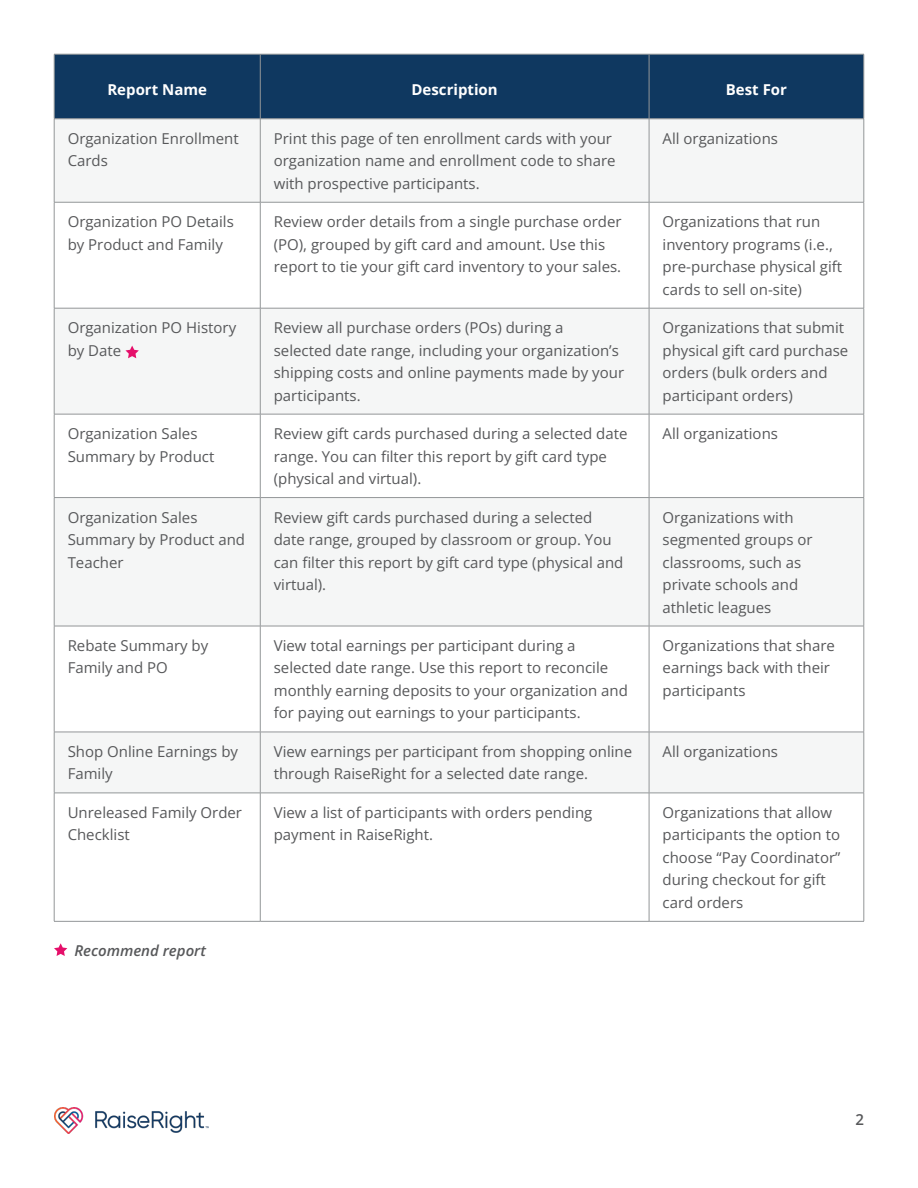
<style>
.page{position:relative;width:918px;height:1188px;background:#fff}
.page>*{position:absolute;margin:0;border:0;box-sizing:border-box;transform-origin:0 0}
.t1{font:15px/22.5px "Open Sans";color:#57585a}
.t2{font:700 15px "Open Sans";color:#fff}
.t3{font:italic 600 15px "Open Sans";color:#57585a}
.t4{font:600 15px "Open Sans";color:#57585a}
</style>
<div class="page">
<div style="left:55px;top:55px;width:809px;height:64px;background:#0f3860"></div>
<svg style="left:55px;top:120px;width:809px;height:673px;fill:#f5f6f6"></svg>
<hr style="left:54px;top:54px;width:206px;height:1px;background:#939698">
<hr style="left:260px;top:54px;width:389px;height:1px;background:#939698">
<hr style="left:260px;top:54px;width:1px;height:65px;background:#939698">
<hr style="left:649px;top:54px;width:215px;height:1px;background:#939698">
<hr style="left:649px;top:54px;width:1px;height:65px;background:#939698">
<hr style="left:54px;top:119px;width:206px;height:1px;background:#939698">
<hr style="left:260px;top:119px;width:389px;height:1px;background:#939698">
<hr style="left:260px;top:119px;width:1px;height:83px;background:#939698">
<hr style="left:649px;top:119px;width:215px;height:1px;background:#939698">
<hr style="left:649px;top:119px;width:1px;height:83px;background:#939698">
<hr style="left:54px;top:202px;width:206px;height:1px;background:#939698">
<hr style="left:260px;top:202px;width:389px;height:1px;background:#939698">
<hr style="left:260px;top:202px;width:1px;height:106px;background:#939698">
<hr style="left:649px;top:202px;width:215px;height:1px;background:#939698">
<hr style="left:649px;top:202px;width:1px;height:106px;background:#939698">
<hr style="left:54px;top:308px;width:206px;height:1px;background:#939698">
<hr style="left:260px;top:308px;width:389px;height:1px;background:#939698">
<hr style="left:260px;top:308px;width:1px;height:106px;background:#939698">
<hr style="left:649px;top:308px;width:215px;height:1px;background:#939698">
<hr style="left:649px;top:308px;width:1px;height:106px;background:#939698">
<hr style="left:54px;top:414px;width:206px;height:1px;background:#939698">
<hr style="left:260px;top:414px;width:389px;height:1px;background:#939698">
<hr style="left:260px;top:414px;width:1px;height:83px;background:#939698">
<hr style="left:649px;top:414px;width:215px;height:1px;background:#939698">
<hr style="left:649px;top:414px;width:1px;height:83px;background:#939698">
<hr style="left:54px;top:497px;width:206px;height:1px;background:#939698">
<hr style="left:260px;top:497px;width:389px;height:1px;background:#939698">
<hr style="left:260px;top:498px;width:1px;height:128px;background:#939698">
<hr style="left:649px;top:497px;width:215px;height:1px;background:#939698">
<hr style="left:649px;top:498px;width:1px;height:128px;background:#939698">
<hr style="left:54px;top:626px;width:206px;height:1px;background:#939698">
<hr style="left:260px;top:626px;width:389px;height:1px;background:#939698">
<hr style="left:260px;top:626px;width:1px;height:106px;background:#939698">
<hr style="left:649px;top:626px;width:215px;height:1px;background:#939698">
<hr style="left:649px;top:626px;width:1px;height:106px;background:#939698">
<hr style="left:54px;top:732px;width:206px;height:1px;background:#939698">
<hr style="left:260px;top:732px;width:389px;height:1px;background:#939698">
<hr style="left:260px;top:732px;width:1px;height:61px;background:#939698">
<hr style="left:649px;top:732px;width:215px;height:1px;background:#939698">
<hr style="left:649px;top:732px;width:1px;height:61px;background:#939698">
<hr style="left:54px;top:793px;width:206px;height:1px;background:#939698">
<hr style="left:260px;top:793px;width:389px;height:1px;background:#939698">
<hr style="left:260px;top:793px;width:1px;height:128px;background:#939698">
<hr style="left:649px;top:793px;width:215px;height:1px;background:#939698">
<hr style="left:649px;top:793px;width:1px;height:128px;background:#939698">
<hr style="left:54px;top:54px;width:1px;height:65px;background:#939698">
<hr style="left:864px;top:54px;width:1px;height:65px;background:#939698">
<hr style="left:54px;top:119px;width:1px;height:83px;background:#939698">
<hr style="left:864px;top:119px;width:1px;height:83px;background:#939698">
<hr style="left:54px;top:202px;width:1px;height:106px;background:#939698">
<hr style="left:864px;top:202px;width:1px;height:106px;background:#939698">
<hr style="left:54px;top:308px;width:1px;height:106px;background:#939698">
<hr style="left:864px;top:308px;width:1px;height:106px;background:#939698">
<hr style="left:54px;top:414px;width:1px;height:83px;background:#939698">
<hr style="left:864px;top:414px;width:1px;height:83px;background:#939698">
<hr style="left:54px;top:498px;width:1px;height:128px;background:#939698">
<hr style="left:864px;top:498px;width:1px;height:128px;background:#939698">
<hr style="left:54px;top:626px;width:1px;height:106px;background:#939698">
<hr style="left:864px;top:626px;width:1px;height:106px;background:#939698">
<hr style="left:54px;top:732px;width:1px;height:61px;background:#939698">
<hr style="left:864px;top:732px;width:1px;height:61px;background:#939698">
<hr style="left:54px;top:793px;width:1px;height:128px;background:#939698">
<hr style="left:864px;top:793px;width:1px;height:128px;background:#939698">
<hr style="left:54px;top:921px;width:206px;height:1px;background:#939698">
<hr style="left:260px;top:921px;width:389px;height:1px;background:#939698">
<hr style="left:649px;top:921px;width:215px;height:1px;background:#939698">
<img style="left:54px;top:1107px;width:154px;height:27px">
<svg style="left:125px;top:346px;width:14px;height:12px"></svg>
<svg style="left:54px;top:943px;width:13px;height:13px"></svg>
<p class="t2" style="left:107px;top:79px;width:101px">Report Name</p>
<p class="t2" style="left:412px;top:79px;width:88px">Description</p>
<p class="t2" style="left:726px;top:79px;width:63px">Best For</p>
<p class="t1" style="left:68px;top:127px;width:172px">Organization Enrollment<br>Cards</p>
<p class="t1" style="left:274px;top:127px;width:343px">Print this page of ten enrollment cards with your organization name and enrollment code to share with prospective participants.</p>
<p class="t1" style="left:663px;top:127px;width:117px">All organizations</p>
<p class="t1" style="left:68px;top:210px;width:168px">Organization PO Details by Product and Family</p>
<p class="t1" style="left:274px;top:210px;width:349px">Review order details from a single purchase order (PO), grouped by gift card and amount. Use this report to tie your gift card inventory to your sales.</p>
<p class="t1" style="left:663px;top:210px;width:181px">Organizations that run inventory programs (i.e., pre-purchase physical gift cards to sell on-site)</p>
<p class="t1" style="left:68px;top:316px;width:170px">Organization PO History by Date</p>
<p class="t1" style="left:274px;top:316px;width:352px">Review all purchase orders (POs) during a selected date range, including your organization’s shipping costs and online payments made by your participants.</p>
<p class="t1" style="left:663px;top:316px;width:187px">Organizations that submit physical gift card purchase orders (bulk orders and participant orders)</p>
<p class="t1" style="left:68px;top:422px;width:148px">Organization Sales<br>Summary by Product</p>
<p class="t1" style="left:274px;top:422px;width:355px">Review gift cards purchased during a selected date range. You can filter this report by gift card type (physical and virtual).</p>
<p class="t1" style="left:663px;top:422px;width:117px">All organizations</p>
<p class="t1" style="left:68px;top:505px;width:179px">Organization Sales<br>Summary by Product and<br>Teacher</p>
<p class="t1" style="left:274px;top:505px;width:351px">Review gift cards purchased during a selected date range, grouped by classroom or group. You can filter this report by gift card type (physical and virtual).</p>
<p class="t1" style="left:663px;top:505px;width:151px">Organizations with segmented groups or classrooms, such as private schools and athletic leagues</p>
<p class="t1" style="left:68px;top:634px;width:142px">Rebate Summary by<br>Family and PO</p>
<p class="t1" style="left:274px;top:634px;width:356px">View total earnings per participant during a selected date range. Use this report to reconcile monthly earning deposits to your organization and for paying out earnings to your participants.</p>
<p class="t1" style="left:663px;top:634px;width:174px">Organizations that share earnings back with their participants</p>
<p class="t1" style="left:68px;top:740px;width:172px">Shop Online Earnings by<br>Family</p>
<p class="t1" style="left:274px;top:740px;width:360px">View earnings per participant from shopping online through RaiseRight for a selected date range.</p>
<p class="t1" style="left:663px;top:740px;width:117px">All organizations</p>
<p class="t1" style="left:68px;top:801px;width:176px">Unreleased Family Order<br>Checklist</p>
<p class="t1" style="left:274px;top:801px;width:320px">View a list of participants with orders pending payment in RaiseRight.</p>
<p class="t1" style="left:663px;top:801px;width:179px">Organizations that allow participants the option to choose “Pay Coordinator” during checkout for gift card orders</p>
<p class="t3" style="left:74px;top:940px;width:133px">Recommend report</p>
<p class="t4" style="left:855px;top:1110px;width:10px">2</p>
</div>
